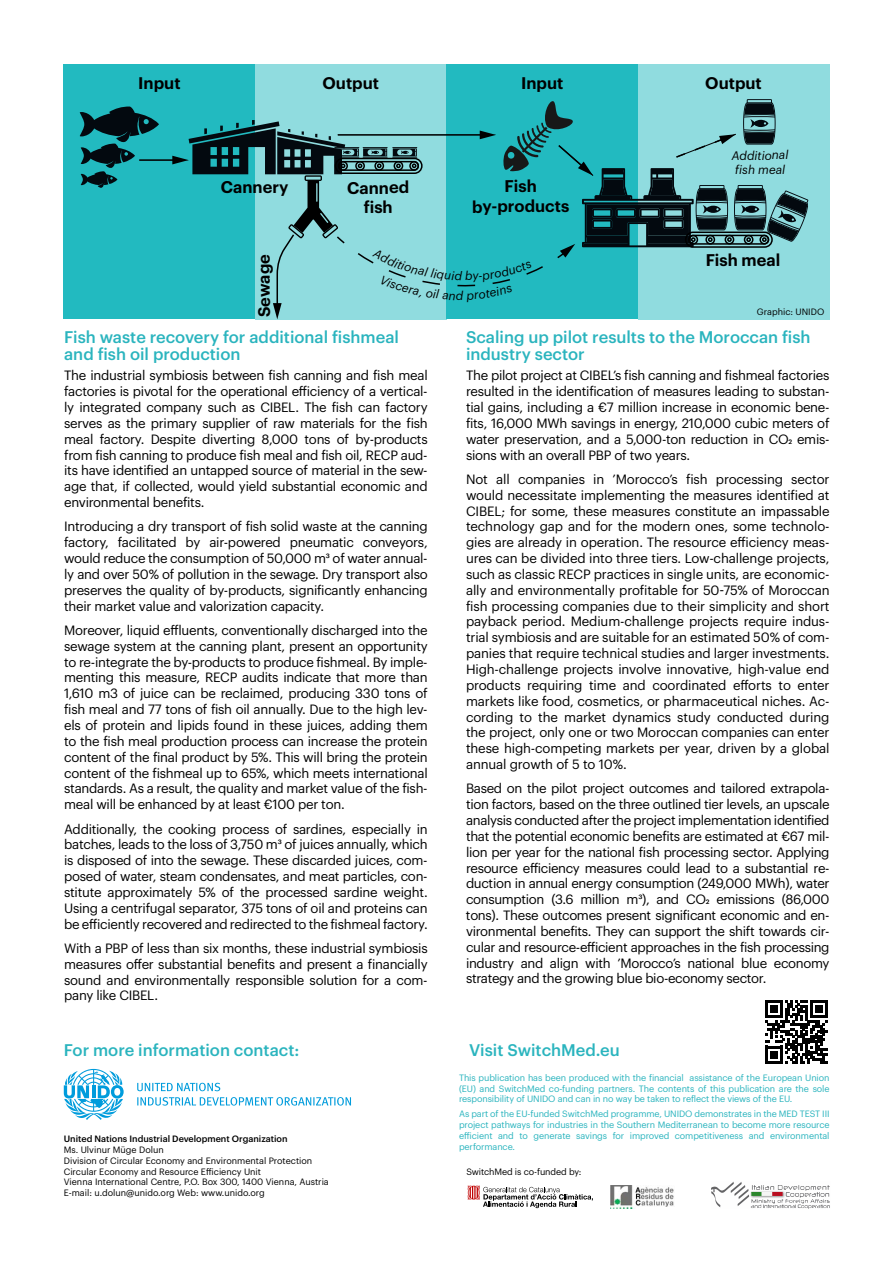
<style>
.page{position:relative;width:893px;height:1263px;background:#fff}
.page>*{position:absolute;margin:0;border:0;box-sizing:border-box;transform-origin:0 0}
.t1{font:500 16.5px/17.1px "Graphik";color:#2ab4be}
.t2{font:600 16.5px/19.8px "Graphik";letter-spacing:-.01em;color:#000;text-align:center}
.t3{font:13.2px/15.9px "Graphik";letter-spacing:-.02em;color:#000;text-align:justify}
.t4{font:italic 12px/14.4px "Graphik";color:#000}
.t5{font:9px/10.8px "Graphik";letter-spacing:-.01em;color:#2ab4be;text-align:justify}
.t6{font:9px/10.8px "Graphik";color:#000}
.t7{font:500 9px "Graphik";color:#000}
</style>
<div class="page">
<svg style="left:137px;top:1097px;width:214px;height:9px"></svg>
<svg style="left:137px;top:1083px;width:83px;height:8px"></svg>
<svg style="left:64px;top:1069px;width:60px;height:51px"></svg>
<svg style="left:765px;top:1000px;width:63px;height:63px"></svg>
<img style="left:610px;top:1185px;width:64px;height:24px">
<svg style="left:468px;top:1185px;width:125px;height:23px"></svg>
<svg style="left:711px;top:1182px;width:119px;height:27px"></svg>
<div style="left:64px;top:64px;width:191px;height:255px;background:#22bac0"></div>
<div style="left:446px;top:64px;width:192px;height:255px;background:#22bac0"></div>
<div style="left:255px;top:64px;width:191px;height:255px;background:#90dcdf"></div>
<div style="left:638px;top:64px;width:191px;height:255px;background:#90dcdf"></div>
<svg style="left:80px;top:106px;width:79px;height:82px"></svg>
<hr style="left:139px;top:159px;width:36px;height:2px;background:#000">
<svg style="left:172px;top:99px;width:637px;height:220px"></svg>
<p class="t2" style="left:138px;top:71px;width:44px">Input</p>
<p class="t2" style="left:322px;top:71px;width:58px">Output</p>
<p class="t2" style="left:521px;top:71px;width:44px">Input</p>
<p class="t2" style="left:705px;top:71px;width:58px">Output</p>
<p class="t2" style="left:221px;top:176px;width:70px">Cannery</p>
<p class="t2" style="left:347px;top:176px;width:64px">Canned fish</p>
<p class="t2" style="left:253px;top:317px;width:65px;rotate:-90deg">Sewage</p>
<p class="t1" style="left:64px;top:327px;width:336px">Fish waste recovery for additional fishmeal and fish oil production</p>
<p class="t3" style="left:64px;top:366px;width:365px">The industrial symbiosis between fish canning and fish meal factories is pivotal for the operational efficiency of a vertical&shy;ly integrated company such as CIBEL. The fish can factory serves as the primary supplier of raw materials for the fish meal factory. Despite diverting 8,000 tons of by-products from fish canning to produce fish meal and fish oil, RECP aud&shy;its have identified an untapped source of material in the sew&shy;age that, if collected, would yield substantial economic and environmental benefits.</p>
<p class="t3" style="left:64px;top:517px;width:365px">Introducing a dry transport of fish solid waste at the canning factory, facilitated by air-powered pneumatic conveyors, would reduce the consumption of 50,000 m3 of water annual&shy;ly and over 50% of pollution in the sewage. Dry transport also preserves the quality of by-products, significantly enhancing their market value and valorization capacity.</p>
<p class="t3" style="left:64px;top:621px;width:365px">Moreover, liquid effluents, conventionally discharged into the sewage system at the canning plant, present an opportunity to re-integrate the by-products to produce fishmeal. By imple&shy;menting this measure, RECP audits indicate that more than 1,610 m3 of juice can be reclaimed, producing 330 tons of fish meal and 77 tons of fish oil annually. Due to the high lev&shy;els of protein and lipids found in these juices, adding them to the fish meal production process can increase the protein content of the final product by 5%. This will bring the protein content of the fishmeal up to 65%, which meets international standards. As a result, the quality and market value of the fish&shy;meal will be enhanced by at least €100 per ton.</p>
<p class="t3" style="left:64px;top:820px;width:365px">Additionally, the cooking process of sardines, especially in batches, leads to the loss of 3,750 m3 of juices annually, which is disposed of into the sewage. These discarded juices, com&shy;posed of water, steam condensates, and meat particles, con&shy;stitute approximately 5% of the processed sardine weight.<br>Using a centrifugal separator, 375 tons of oil and proteins can be efficiently recovered and redirected to the fishmeal factory.</p>
<p class="t3" style="left:64px;top:939px;width:365px">With a PBP of less than six months, these industrial symbiosis measures offer substantial benefits and present a financially sound and environmentally responsible solution for a com&shy;pany like CIBEL.</p>
<p class="t1" style="left:64px;top:1040px;width:237px">For more information contact:</p>
<p class="t7" style="left:64px;top:1132px;width:225px">United Nations Industrial Development Organization</p>
<p class="t6" style="left:64px;top:1143px;width:267px">Ms. Ulvinur Müge Dolun<br>Division of Circular Economy and Environmental Protection Circular Economy and Resource Efficiency Unit<br>Vienna International Centre, P.O. Box 300, 1400 Vienna, Austria E-mail: u.dolun@unido.org Web: www.unido.org</p>
<p class="t2" style="left:472px;top:175px;width:99px">Fish by-products</p>
<p class="t4" style="left:456px;top:287px;width:9px">d</p>
<p class="t4" style="left:732px;top:147px;width:58px">Additional fish meal</p>
<p class="t2" style="left:706px;top:249px;width:77px">Fish meal</p>
<p class="t6" style="left:757px;top:306px;width:69px">Graphic: UNIDO</p>
<p class="t1" style="left:466px;top:327px;width:346px">Scaling up pilot results to the Moroccan fish industry sector</p>
<p class="t3" style="left:466px;top:366px;width:365px">The pilot project at CIBEL’s fish canning and fishmeal factories resulted in the identification of measures leading to substan&shy;tial gains, including a €7 million increase in economic bene&shy;fits, 16,000 MWh savings in energy, 210,000 cubic meters of water preservation, and a 5,000-ton reduction in CO2 emis&shy;sions with an overall PBP of two years.</p>
<p class="t3" style="left:466px;top:470px;width:365px">Not all companies in ’Morocco’s fish processing sector would necessitate implementing the measures identified at CIBEL; for some, these measures constitute an impassable technology gap and for the modern ones, some technolo&shy;gies are already in operation. The resource efficiency meas&shy;ures can be divided into three tiers. Low-challenge projects, such as classic RECP practices in single units, are economic&shy;ally and environmentally profitable for 50-75% of Moroccan fish processing companies due to their simplicity and short payback period. Medium-challenge projects require indus&shy;trial symbiosis and are suitable for an estimated 50% of com&shy;panies that require technical studies and larger investments.<br>High-challenge projects involve innovative, high-value end products requiring time and coordinated efforts to enter markets like food, cosmetics, or pharmaceutical niches. Ac&shy;cording to the market dynamics study conducted during the project, only one or two Moroccan companies can enter these high-competing markets per year, driven by a global annual growth of 5 to 10%.</p>
<p class="t3" style="left:466px;top:779px;width:365px">Based on the pilot project outcomes and tailored extrapola&shy;tion factors, based on the three outlined tier levels, an upscale analysis conducted after the project implementation identified that the potential economic benefits are estimated at €67 mil&shy;lion per year for the national fish processing sector. Applying resource efficiency measures could lead to a substantial re&shy;duction in annual energy consumption (249,000 MWh), water consumption (3.6 million m3), and CO2 emissions (86,000 tons). These outcomes present significant economic and en&shy;vironmental benefits. They can support the shift towards cir&shy;cular and resource-efficient approaches in the fish processing industry and align with ’Morocco’s national blue economy strategy and the growing blue bio-economy sector.</p>
<p class="t1" style="left:469px;top:1040px;width:152px">Visit SwitchMed.eu</p>
<p class="t5" style="left:459px;top:1071px;width:372px">This publication has been produced with the financial assistance of the European Union (EU) and SwitchMed co-funding partners. The contents of this publication are the sole responsibility of UNIDO and can in no way be taken to reflect the views of the EU.</p>
<p class="t5" style="left:459px;top:1108px;width:372px">As part of the EU-funded SwitchMed programme, UNIDO demonstrates in the MED TEST III project pathways for industries in the Southern Mediterranean to become more resource efficient and to generate savings for improved competitiveness and environmental performance.</p>
<p class="t6" style="left:466px;top:1165px;width:117px">SwitchMed is co-funded by:</p>
</div>
